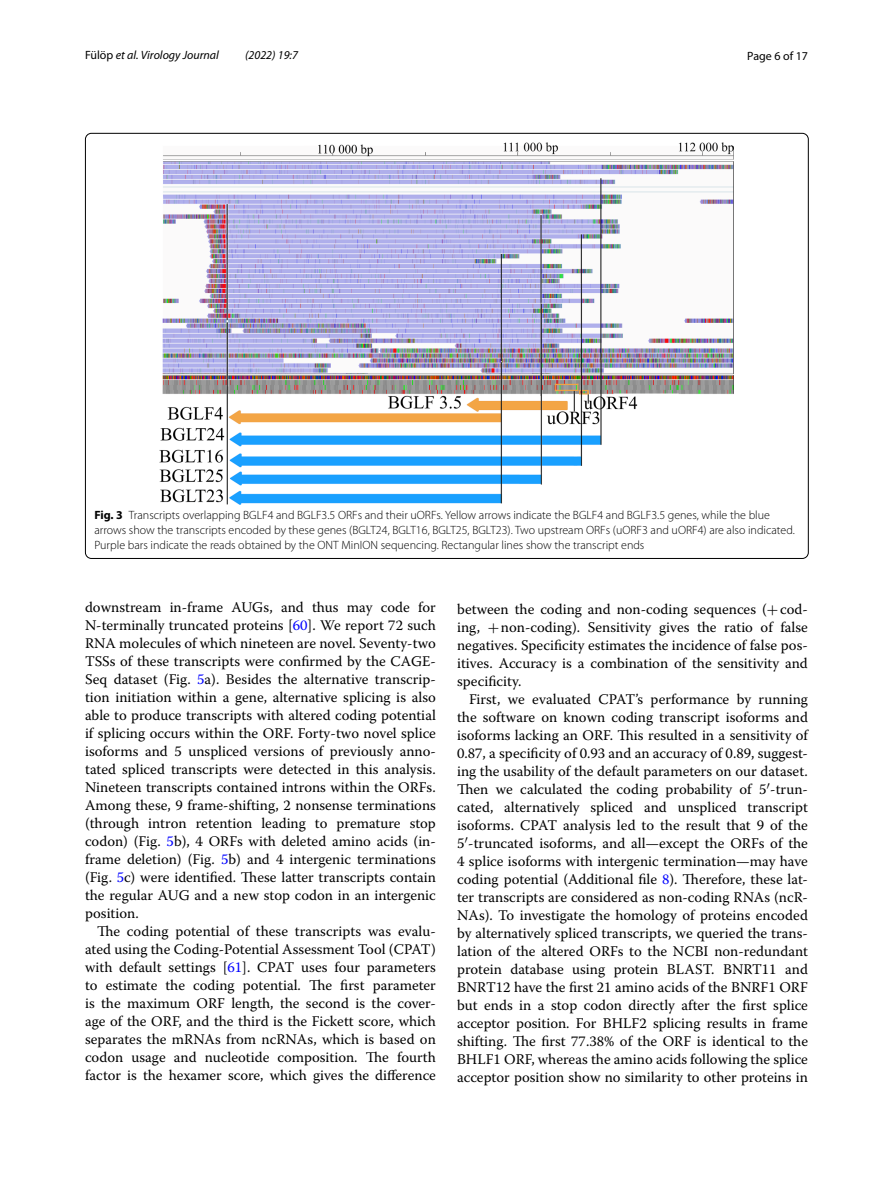
<style>
.page{position:relative;width:893px;height:1187px;background:#fff}
.page>*{position:absolute;margin:0;border:0;box-sizing:border-box;transform-origin:0 0}
.t1{font:14.7px/18px "Warnock Pro";color:#000;text-align:justify}
.t2{font:300 12px/15px "Myriad Pro";color:#000}
.t3{font:italic 12px "Myriad Pro";color:#000}
.t4{font:12px "Myriad Pro";color:#000}
.s1{font-style:normal}
.s2{font-weight:700}
.s3{color:#00f}
.s4{font-family:"MTSY"}
</style>
<div class="page">
<img style="left:160px;top:142px;width:574px;height:362px">
<p class="t3" style="left:85px;top:48px;width:135px"><span class="s1">Fülöp</span> et al. Virology Journal</p>
<p class="t3" style="left:245px;top:48px;width:54px">(2022) 19:7</p>
<p class="t4" style="left:747px;top:48px;width:62px">Page 6 of 17</p>
<p class="t2" style="left:94px;top:508px;width:702px"><span class="s2">Fig. 3</span> Transcripts overlapping BGLF4 and BGLF3.5 ORFs and their uORFs. Yellow arrows indicate the BGLF4 and BGLF3.5 genes, while the blue arrows show the transcripts encoded by these genes (BGLT24, BGLT16, BGLT25, BGLT23). Two upstream ORFs (uORF3 and uORF4) are also indicated.<br>Purple bars indicate the reads obtained by the ONT MinION sequencing. Rectangular lines show the transcript ends</p>
<p class="t1" style="left:85px;top:597px;width:352px">downstream in-frame AUGs, and thus may code for N-terminally truncated proteins [<span class="s3">60</span>]. We report 72 such RNA molecules of which nineteen are novel. Seventy-two TSSs of these transcripts were confirmed by the CAGE-Seq dataset (Fig. <span class="s3">5</span>a). Besides the alternative transcrip&shy;tion initiation within a gene, alternative splicing is also able to produce transcripts with altered coding potential if splicing occurs within the ORF. Forty-two novel splice isoforms and 5 unspliced versions of previously anno&shy;tated spliced transcripts were detected in this analysis.<br>Nineteen transcripts contained introns within the ORFs.<br>Among these, 9 frame-shifting, 2 nonsense terminations (through intron retention leading to premature stop codon) (Fig. <span class="s3">5</span>b), 4 ORFs with deleted amino acids (in&shy;frame deletion) (Fig. <span class="s3">5</span>b) and 4 intergenic terminations (Fig. <span class="s3">5</span>c) were identified. These latter transcripts contain the regular AUG and a new stop codon in an intergenic position.</p>
<p class="t1" style="left:85px;top:921px;width:352px;text-indent:12px">The coding potential of these transcripts was evalu&shy;ated using the Coding-Potential Assessment Tool (CPAT) with default settings [<span class="s3">61</span>]. CPAT uses four parameters to estimate the coding potential. The first parameter is the maximum ORF length, the second is the cover&shy;age of the ORF, and the third is the Fickett score, which separates the mRNAs from ncRNAs, which is based on codon usage and nucleotide composition. The fourth factor is the hexamer score, which gives the difference</p>
<p class="t1" style="left:457px;top:599px;width:352px">between the coding and non-coding sequences (<span class="s4">+</span>cod&shy;ing, <span class="s4">+</span>non-coding). Sensitivity gives the ratio of false negatives. Specificity estimates the incidence of false pos&shy;itives. Accuracy is a combination of the sensitivity and specificity.</p>
<p class="t1" style="left:457px;top:689px;width:352px;text-indent:12px">First, we evaluated CPAT’s performance by running the software on known coding transcript isoforms and isoforms lacking an ORF. This resulted in a sensitivity of 0.87, a specificity of 0.93 and an accuracy of 0.89, suggest&shy;ing the usability of the default parameters on our dataset.<br>Then we calculated the coding probability of 5 -trun&shy;cated, alternatively spliced and unspliced transcript isoforms. CPAT analysis led to the result that 9 of the 5 -truncated isoforms, and all—except the ORFs of the 4 splice isoforms with intergenic termination—may have coding potential (Additional file <span class="s3">8</span>). Therefore, these lat&shy;ter transcripts are considered as non-coding RNAs (ncR-NAs). To investigate the homology of proteins encoded by alternatively spliced transcripts, we queried the trans&shy;lation of the altered ORFs to the NCBI non-redundant protein database using protein BLAST. BNRT11 and BNRT12 have the first 21 amino acids of the BNRF1 ORF but ends in a stop codon directly after the first splice acceptor position. For BHLF2 splicing results in frame shifting. The first 77.38% of the ORF is identical to the BHLF1 ORF, whereas the amino acids following the splice acceptor position show no similarity to other proteins in</p>
</div>
